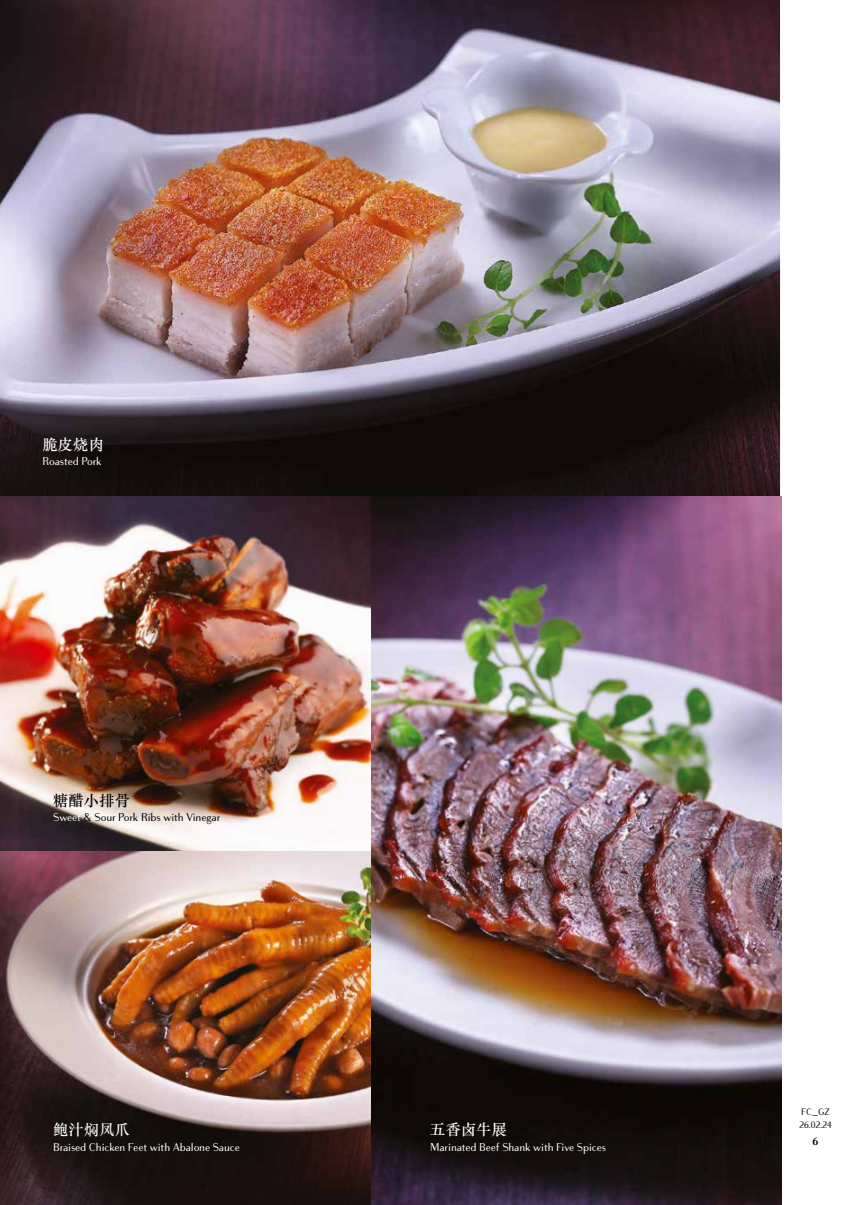
<style>
.page{position:relative;width:851px;height:1205px;background:#fff}
.page>*{position:absolute;margin:0;border:0;box-sizing:border-box;transform-origin:0 0}
.t1{font:15px "ST Songti SC Bold";letter-spacing:.025em;color:#fff}
.t2{font:15px "ST Songti SC Bold";letter-spacing:.025em;color:#000}
.t3{font:11.25px "Bodoni Sans Text";color:#fff}
.t4{font:11.25px "Bodoni Sans Text";color:#000}
.t5{font:700 10.62px "Bodoni Sans Text";color:#000}
.t6{font:9.38px/13.8px "Bodoni Sans Text";color:#000}
.s1{color:#fff}
</style>
<div class="page">
<img style="left:0;top:0;width:780px;height:496px">
<img style="left:0;top:850px;width:371px;height:355px">
<img style="left:0;top:496px;width:371px;height:354px">
<img style="left:371px;top:496px;width:410px;height:709px">
<h1 class="t1" style="left:43px;top:435px;width:63px">脆皮烧肉</h1>
<p class="t3" style="left:43px;top:455px;width:61px">Roasted Pork</p>
<h1 class="t2" style="left:53px;top:791px;width:78px">糖醋小排骨</h1>
<p class="t4" style="left:53px;top:811px;width:169px"><span class="s1">Sweet</span> &amp; Sour Pork Ribs with Vinegar</p>
<h1 class="t1" style="left:53px;top:1120px;width:78px">鲍汁焖凤爪</h1>
<p class="t3" style="left:53px;top:1140px;width:188px">Braised Chicken Feet with Abalone Sauce</p>
<h1 class="t1" style="left:430px;top:1120px;width:78px">五香卤牛展</h1>
<p class="t3" style="left:430px;top:1140px;width:177px">Marinated Beef Shank with Five Spices</p>
<p class="t6" style="left:799px;top:1104px;width:34px">FC_GZ<br>26.02.24</p>
<p class="t5" style="left:812px;top:1135px;width:7px">6</p>
</div>
